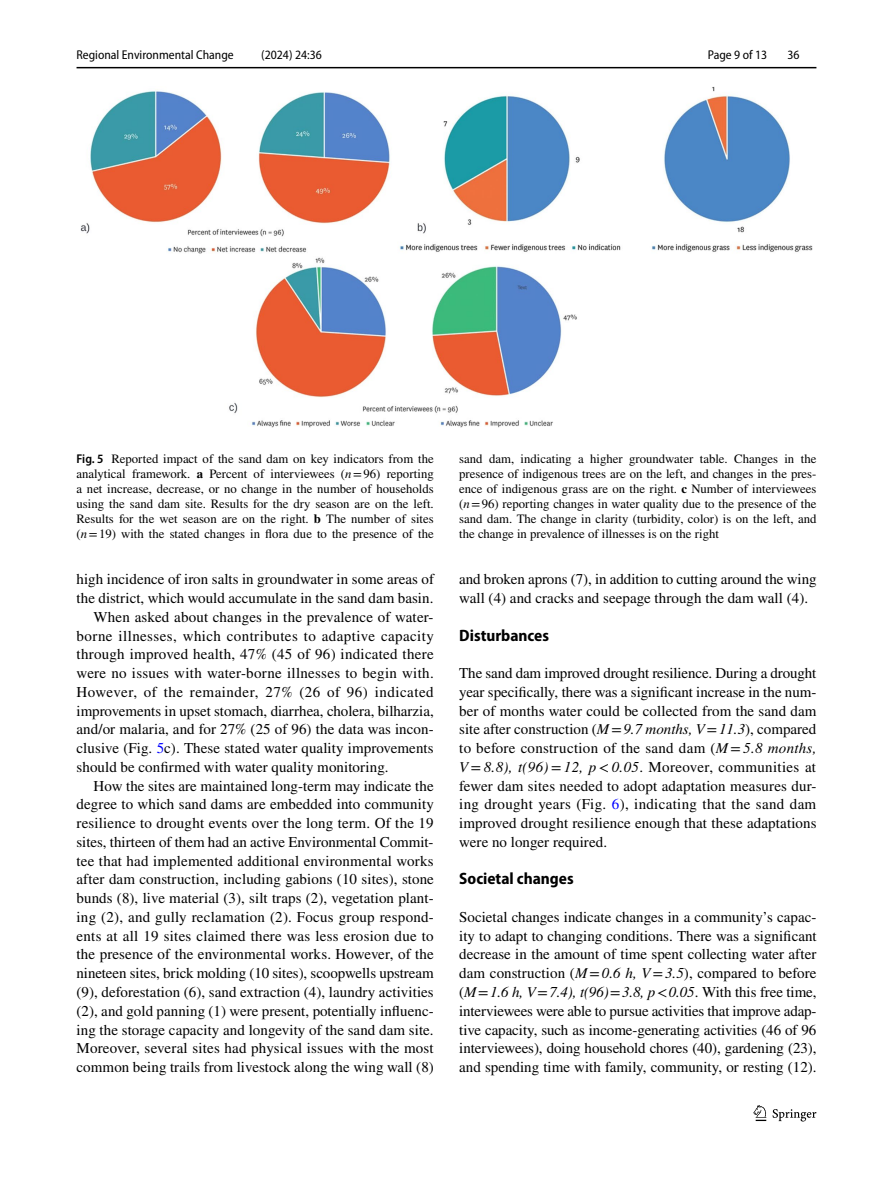
<style>
.page{position:relative;width:893px;height:1187px;background:#fff}
.page>*{position:absolute;margin:0;border:0;box-sizing:border-box;transform-origin:0 0}
.t1{font:700 semi-condensed 16.5px "Myriad Pro";color:#000}
.t2{font:15px/18.8px "STIX";letter-spacing:.005em;color:#000;text-align:justify}
.t3{font:15px "STIX";letter-spacing:.025em;color:#000}
.t4{font:15px "STIX";letter-spacing:.035em;color:#000}
.t5{font:12.75px/15px "STIX";color:#000;text-align:justify}
.t6{font:semi-condensed 12.75px "Myriad Pro";color:#000}
.s1{font-family:"Myriad Pro";font-weight:600;font-stretch:semi-condensed}
.s2{font-weight:700}
.s3{font-style:italic}
.s4{color:#00f}
</style>
<div class="page">
<hr style="left:77px;top:67px;width:739px;height:1px;background:#000">
<svg style="left:753px;top:1105px;width:13px;height:15px"></svg>
<svg style="left:773px;top:1109px;width:43px;height:12px"></svg>
<img style="left:81px;top:87px;width:731px;height:341px">
<p class="t6" style="left:77px;top:48px;width:159px">Regional Environmental Change</p>
<p class="t6" style="left:261px;top:48px;width:62px">(2024) 24:36</p>
<p class="t6" style="left:708px;top:48px;width:61px">Page 9 of 13</p>
<p class="t6" style="left:787px;top:48px;width:14px">36</p>
<p class="t5" style="left:77px;top:452px;width:359px"><span class="s1">Fig. 5</span> Reported impact of the sand dam on key indicators from the analytical framework. <span class="s2">a</span> Percent of interviewees (<span class="s3">n</span>=96) reporting a net increase, decrease, or no change in the number of households using the sand dam site. Results for the dry season are on the left.<br>Results for the wet season are on the right. <span class="s2">b</span> The number of sites (<span class="s3">n</span>=19) with the stated changes in flora due to the presence of the</p>
<p class="t5" style="left:459px;top:452px;width:359px">sand dam, indicating a higher groundwater table. Changes in the presence of indigenous trees are on the left, and changes in the pres&shy;ence of indigenous grass are on the right. <span class="s2">c</span> Number of interviewees (<span class="s3">n</span>=96) reporting changes in water quality due to the presence of the sand dam. The change in clarity (turbidity, color) is on the left, and the change in prevalence of illnesses is on the right</p>
<p class="t2" style="left:77px;top:571px;width:359px">high incidence of iron salts in groundwater in some areas of</p>
<p class="t2" style="left:77px;top:589px;width:358px">the district, which would accumulate in the sand dam basin.</p>
<p class="t2" style="left:94px;top:608px;width:342px">When asked about changes in the prevalence of water-</p>
<p class="t3" style="left:77px;top:625px;width:359px">borne illnesses, which contributes to adaptive capacity</p>
<p class="t2" style="left:77px;top:646px;width:359px">through improved health, 47% (45 of 96) indicated there</p>
<p class="t2" style="left:77px;top:664px;width:359px">were no issues with water-borne illnesses to begin with.</p>
<p class="t4" style="left:77px;top:681px;width:359px">However, of the remainder, 27% (26 of 96) indicated</p>
<p class="t2" style="left:77px;top:702px;width:359px">improvements in upset stomach, diarrhea, cholera, bilharzia,</p>
<p class="t2" style="left:77px;top:721px;width:359px">and/or malaria, and for 27% (25 of 96) the data was incon-</p>
<p class="t2" style="left:77px;top:739px;width:359px">clusive (Fig. <span class="s4">5</span>c). These stated water quality improvements</p>
<p class="t2" style="left:77px;top:758px;width:314px">should be confirmed with water quality monitoring.</p>
<p class="t2" style="left:94px;top:777px;width:342px">How the sites are maintained long-term may indicate the</p>
<p class="t2" style="left:77px;top:796px;width:359px">degree to which sand dams are embedded into community</p>
<p class="t2" style="left:77px;top:814px;width:359px">resilience to drought events over the long term. Of the 19</p>
<p class="t2" style="left:77px;top:833px;width:359px">sites, thirteen of them had an active Environmental Commit-</p>
<p class="t2" style="left:77px;top:852px;width:359px">tee that had implemented additional environmental works</p>
<p class="t2" style="left:77px;top:871px;width:359px">after dam construction, including gabions (10 sites), stone</p>
<p class="t2" style="left:77px;top:889px;width:359px">bunds (8), live material (3), silt traps (2), vegetation plant-</p>
<p class="t2" style="left:77px;top:908px;width:359px">ing (2), and gully reclamation (2). Focus group respond-</p>
<p class="t2" style="left:77px;top:927px;width:359px">ents at all 19 sites claimed there was less erosion due to</p>
<p class="t2" style="left:77px;top:946px;width:359px">the presence of the environmental works. However, of the</p>
<p class="t2" style="left:77px;top:964px;width:359px">nineteen sites, brick molding (10 sites), scoopwells upstream</p>
<p class="t2" style="left:77px;top:983px;width:359px">(9), deforestation (6), sand extraction (4), laundry activities</p>
<p class="t2" style="left:77px;top:1002px;width:359px">(2), and gold panning (1) were present, potentially influenc-</p>
<p class="t2" style="left:77px;top:1021px;width:359px">ing the storage capacity and longevity of the sand dam site.</p>
<p class="t2" style="left:77px;top:1039px;width:359px">Moreover, several sites had physical issues with the most</p>
<p class="t2" style="left:77px;top:1058px;width:359px">common being trails from livestock along the wing wall (8)</p>
<p class="t2" style="left:459px;top:571px;width:359px">and broken aprons (7), in addition to cutting around the wing wall (4) and cracks and seepage through the dam wall (4).</p>
<p class="t1" style="left:459px;top:625px;width:91px">Disturbances</p>
<p class="t2" style="left:459px;top:664px;width:359px">The sand dam improved drought resilience. During a drought year specifically, there was a significant increase in the num&shy;ber of months water could be collected from the sand dam site after construction (<span class="s3">M</span>=<span class="s3">9.7 months, V</span>=<span class="s3">11.3</span>), compared to before construction of the sand dam (<span class="s3">M</span> =<span class="s3">5.8 months, V</span>=<span class="s3">8.8), t(96)</span>=<span class="s3">12, p</span>&lt;<span class="s3">0.05</span>. Moreover, communities at fewer dam sites needed to adopt adaptation measures dur&shy;ing drought years (Fig. <span class="s4">6</span>), indicating that the sand dam improved drought resilience enough that these adaptations were no longer required.</p>
<p class="t1" style="left:459px;top:869px;width:116px">Societal changes</p>
<p class="t2" style="left:459px;top:908px;width:359px">Societal changes indicate changes in a community’s capac&shy;ity to adapt to changing conditions. There was a significant decrease in the amount of time spent collecting water after dam construction (<span class="s3">M</span>=<span class="s3">0.6 h, V</span>=<span class="s3">3.5</span>), compared to before (<span class="s3">M</span>=<span class="s3">1.6 h, V</span>=<span class="s3">7.4), t(96)</span>=<span class="s3">3.8, p</span>&lt;<span class="s3">0.05</span>. With this free time, interviewees were able to pursue activities that improve adap&shy;tive capacity, such as income-generating activities (46 of 96 interviewees), doing household chores (40), gardening (23), and spending time with family, community, or resting (12).</p>
</div>
